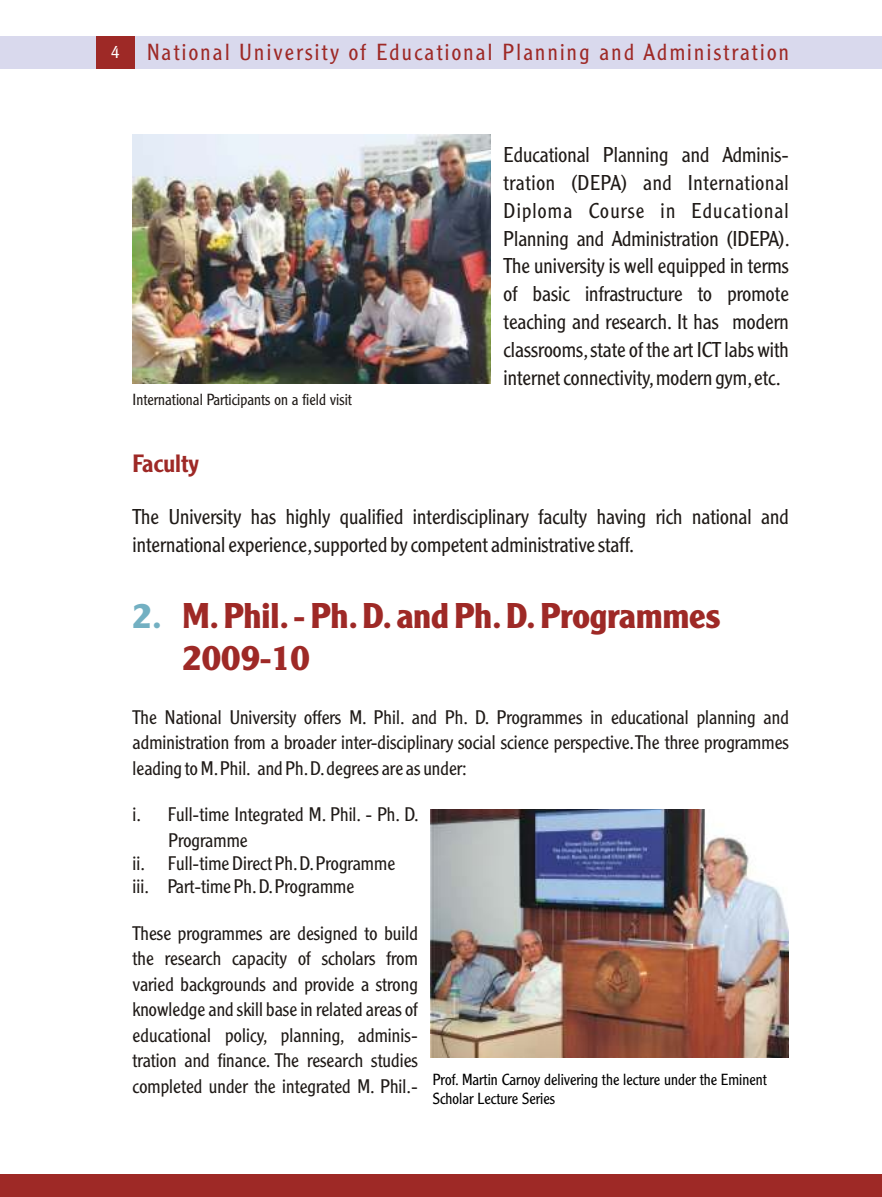
<style>
.page{position:relative;width:882px;height:1197px;background:#fff}
.page>*{position:absolute;margin:0;border:0;box-sizing:border-box;transform-origin:0 0}
.t1{font:700 35px/41.5px "Clearface Gothic LH";color:#9e2926}
.t2{font:700 35px "Clearface Gothic LH";color:#73b0c2}
.t3{font:500 24.5px "Clearface Gothic LH";color:#9e2926}
.t4{font:300 22.75px "Clearface Gothic LH";letter-spacing:.1em;color:#9e2926}
.t5{font:300 21px/27.8px "Clearface Gothic LH";color:#1f1a17;text-align:justify}
.t6{font:300 19.25px/25.6px "Clearface Gothic LH";color:#1f1a17;text-align:justify}
.t7{font:300 15.75px/18.9px "Clearface Gothic LH";color:#000}
.t8{font:300 15.75px "Clearface Gothic LH";color:#1f1a17}
.s1{font-size:17.5px;color:#fff}
</style>
<div class="page">
<div style="left:0;top:1174px;width:882px;height:22px;background:#9e2926"></div>
<div style="left:0;top:36px;width:882px;height:32px;background:#d9d9ed"></div>
<div style="left:96px;top:36px;width:38px;height:32px;background:#9e2926"></div>
<img style="left:133px;top:134px;width:358px;height:249px">
<img style="left:430px;top:809px;width:359px;height:248px">
<p class="t4" style="left:111px;top:43px;width:679px"><span class="s1">4</span> Nationa l University of Educational Planning and Administration</p>
<p class="t8" style="left:133px;top:393px;width:221px">International Participants on a field visit</p>
<p class="t3" style="left:133px;top:454px;width:68px">Faculty</p>
<p class="t5" style="left:503px;top:143px;width:288px">Educational Planning and Adminis&shy;tration (DEPA) and International Diploma Course in Educational Planning and Administration (IDEPA).<br>The university is well equipped in terms of basic infrastructure to promote teaching and research. It has modern classrooms, state of the art ICT labs with internet connectivity, modern gym, etc.</p>
<p class="t5" style="left:133px;top:505px;width:658px">The University has highly qualified interdisciplinary faculty having rich national and international experience, supported by competent administrative staff.</p>
<h1 class="t2" style="left:133px;top:602px;width:31px">2.</h1>
<h1 class="t1" style="left:182px;top:598px;width:539px">M. Phil. - Ph. D. and Ph. D. Programmes<br>2009-10</h1>
<p class="t6" style="left:133px;top:706px;width:658px">The National University offers M. Phil. and Ph. D. Programmes in educational planning and administration from a broader inter-disciplinary social science perspective.The three programmes leading to M. Phil. and Ph. D. degrees are as under:</p>
<p class="t6" style="left:168px;top:803px;width:252px;text-indent:-36px">i. Full-time Integrated M. Phil. - Ph. D.<br>Programme</p>
<p class="t6" style="left:133px;top:853px;width:264px;line-height:23.1px">ii. Full-time Direct Ph. D. Programme iii. Part-time Ph. D. Programme</p>
<p class="t6" style="left:133px;top:922px;width:287px">These programmes are designed to build the research capacity of scholars from varied backgrounds and provide a strong knowledge and skill base in related areas of educational policy, planning, adminis&shy;tration and finance. The research studies completed under the integrated M. Phil.-</p>
<p class="t7" style="left:433px;top:1072px;width:336px">Prof. Martin Carnoy delivering the lecture under the Eminent<br>Scholar Lecture Series</p>
</div>
